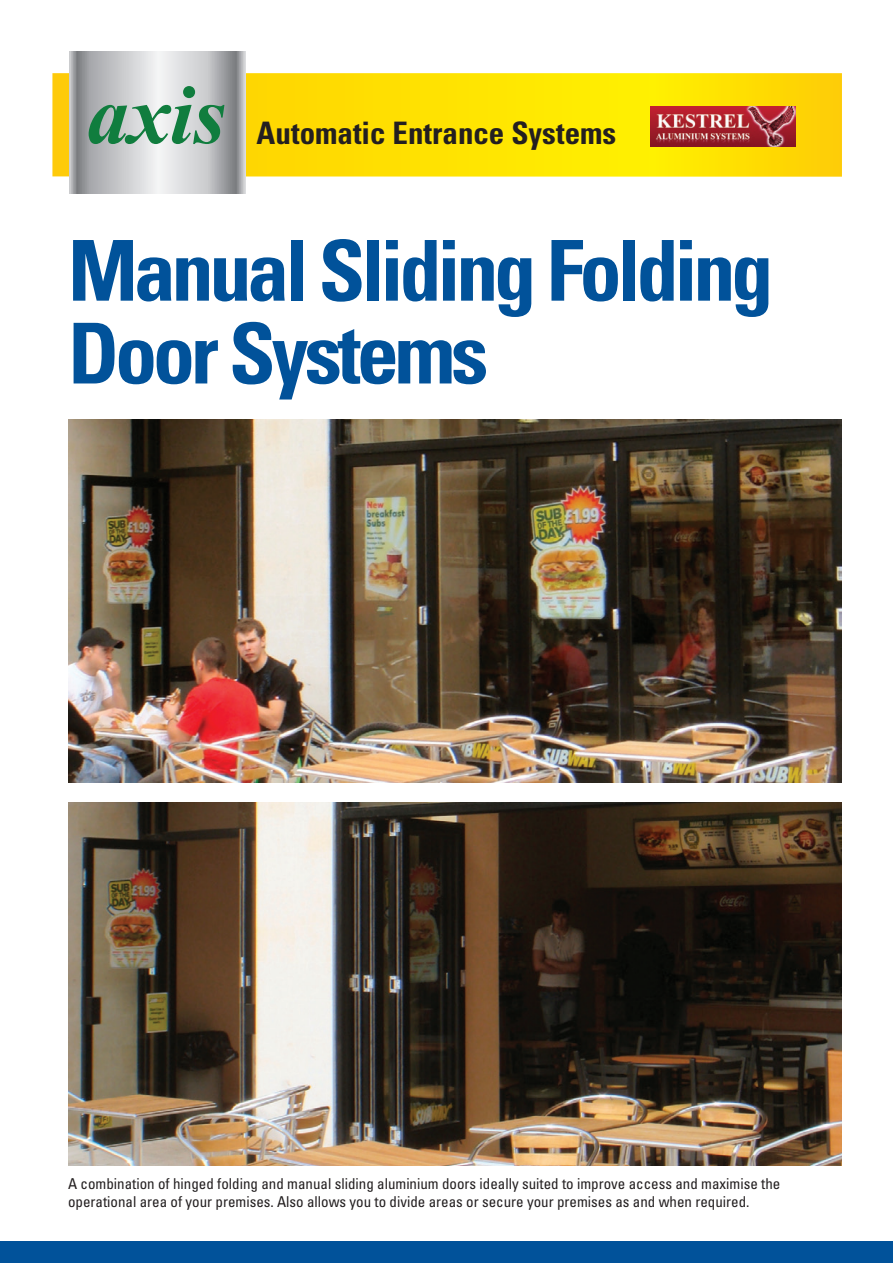
<style>
.page{position:relative;width:893px;height:1263px;background:#fff}
.page>*{position:absolute;margin:0;border:0;box-sizing:border-box;transform-origin:0 0}
.t1{font:700 condensed 84px "Univers";letter-spacing:-.05em;color:#01529a}
.t2{font:700 condensed 30.9px "Univers";color:#231f20}
.t3{font:condensed 15px/18px "Univers";color:#231f20}
</style>
<div class="page">
<div style="left:0;top:1242px;width:893px;height:21px;background:#01529a"></div>
<img style="left:68px;top:803px;width:774px;height:362px">
<img style="left:68px;top:420px;width:774px;height:362px">
<svg style="left:52px;top:73px;width:790px;height:104px;background:#fee004"></svg>
<svg style="left:70px;top:51px;width:175px;height:142px;background:#bcbdc0"></svg>
<svg style="left:89px;top:86px;width:135px;height:58px;background:#91b5a2"></svg>
<img style="left:651px;top:107px;width:144px;height:40px">
<p class="t2" style="left:257px;top:114px;width:361px">Automatic Entrance Systems</p>
<p class="t1" style="left:68px;top:219px;width:707px">Manual Sliding Folding</p>
<p class="t1" style="left:68px;top:302px;width:422px">Door Systems</p>
<p class="t3" style="left:68px;top:1174px;width:714px">A combination of hinged folding and manual sliding aluminium doors ideally suited to improve access and maximise the operational area of your premises. Also allows you to divide areas or secure your premises as and when required.</p>
</div>
